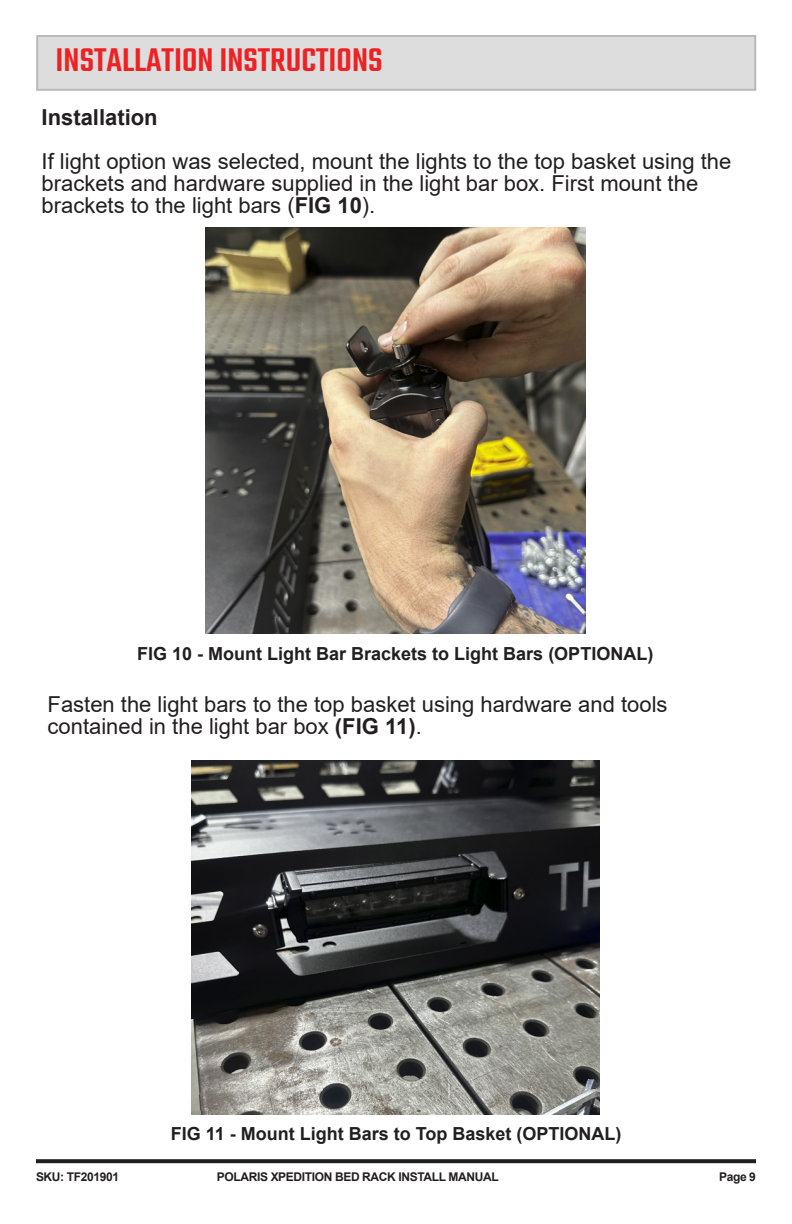
<style>
.page{position:relative;width:792px;height:1224px;background:#fff}
.page>*{position:absolute;margin:0;border:0;box-sizing:border-box;transform-origin:0 0}
.t1{font:500 36px "Teko";color:#ee2123}
.t2{font:22px/22px "Arial";color:#231f20}
.t3{font:700 22px "Arial";color:#231f20}
.t4{font:700 18px "Arial";color:#231f20}
.t5{font:700 12px "Arial";letter-spacing:-.03em;color:#231f20}
.s1{font-weight:700}
</style>
<div class="page">
<svg style="left:36px;top:1159px;width:720px;height:4px;fill:#231f20"></svg>
<div style="left:37px;top:36px;width:718px;height:54px;background:#ddddde"></div>
<div style="left:36px;top:35px;width:720px;height:56px;border:2px solid #bababa"></div>
<img style="left:205px;top:228px;width:380px;height:406px">
<img style="left:191px;top:760px;width:409px;height:355px">
<p class="t1" style="left:56px;top:40px;width:328px">INSTALLATION INSTRUCTIONS</p>
<p class="t3" style="left:42px;top:102px;width:118px">Installation</p>
<p class="t2" style="left:42px;top:150px;width:691px">If light option was selected, mount the lights to the top basket using the brackets and hardware supplied in the light bar box. First mount the brackets to the light bars (<span class="s1">FIG 10</span>).</p>
<p class="t4" style="left:137px;top:641px;width:518px">FIG 10 - Mount Light Bar Brackets to Light Bars (OPTIONAL)</p>
<p class="t2" style="left:48px;top:693px;width:622px">Fasten the light bars to the top basket using hardware and tools contained in the light bar box <span class="s1">(FIG 11)</span>.</p>
<p class="t4" style="left:171px;top:1121px;width:452px">FIG 11 - Mount Light Bars to Top Basket (OPTIONAL)</p>
<p class="t5" style="left:36px;top:1168px;width:85px">SKU: TF201901</p>
<p class="t5" style="left:217px;top:1168px;width:283px">POLARIS XPEDITION BED RACK INSTALL MANUAL</p>
<p class="t5" style="left:719px;top:1168px;width:38px">Page 9</p>
</div>
